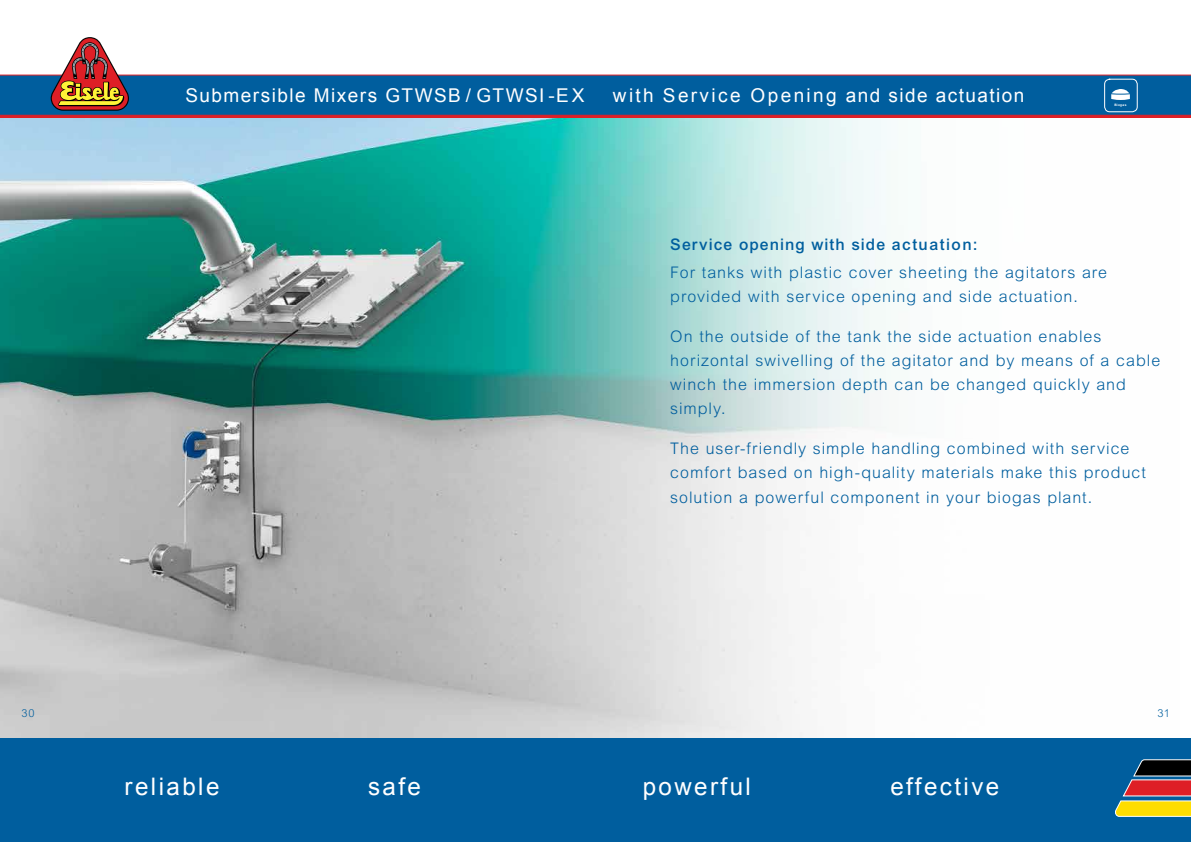
<style>
.page{position:relative;width:1191px;height:842px;background:#fff}
.page>*{position:absolute;margin:0;border:0;box-sizing:border-box;transform-origin:0 0}
.t1{font:24.2px "Arial";letter-spacing:.1em;color:#fff}
.t2{font:19px "Arial";letter-spacing:.125em;color:#fff}
.t3{font:19px "Arial";letter-spacing:.075em;color:#fff}
.t4{font:300 16px/24px "Arial MT Std";letter-spacing:.06em;color:#005e9e}
.t5{font:500 16px "Arial MT Std";letter-spacing:.07em;color:#005e9e}
.t6{font:300 11px "Arial MT Std";color:#005e9e}
.t7{font:700 3.2px "Arial";letter-spacing:.08em;color:#fff}
</style>
<div class="page">
<img style="left:0;top:117px;width:1191px;height:621px">
<hr style="left:0;top:115px;width:1191px;height:2px;background:#de1f26">
<svg style="left:0;top:75px;width:1191px;height:41px;background:#0a5b98"></svg>
<svg style="left:51px;top:37px;width:78px;height:74px"></svg>
<div style="left:0;top:738px;width:1191px;height:104px;background:#005e9e"></div>
<svg style="left:1115px;top:759px;width:76px;height:58px"></svg>
<div style="left:1104px;top:79px;width:33px;height:33px;border:1px solid #fff;border-radius:5px"></div>
<div style="left:1106px;top:101px;width:29px;height:6px;background:#005e9e"></div>
<svg style="left:1110px;top:89px;width:20px;height:11px"></svg>
<p class="t3" style="left:185px;top:83px;width:400px">Submersible Mixers GTWSB / GTWSI - EX</p>
<p class="t2" style="left:613px;top:83px;width:413px">with Service Opening and side actuation</p>
<p class="t7" style="left:1114px;top:102px;width:14px">Biogas</p>
<p class="t5" style="left:670px;top:235px;width:309px">Service opening with side actuation:</p>
<p class="t4" style="left:670px;top:261px;width:438px">For tanks with plastic cover sheeting the agitators are provided with service opening and side actuation.</p>
<p class="t4" style="left:670px;top:325px;width:491px">On the outside of the tank the side actuation enables horizontal swivelling of the agitator and by means of a cable winch the immersion depth can be changed quickly and simply.</p>
<p class="t4" style="left:670px;top:437px;width:477px">The user-friendly simple handling combined with service comfort based on high-quality materials make this product solution a powerful component in your biogas plant.</p>
<p class="t6" style="left:21px;top:707px;width:15px">30</p>
<p class="t6" style="left:1157px;top:707px;width:14px">31</p>
<h1 class="t1" style="left:125px;top:770px;width:96px">reliable</h1>
<h1 class="t1" style="left:368px;top:770px;width:54px">safe</h1>
<h1 class="t1" style="left:642px;top:770px;width:110px">powerful</h1>
<h1 class="t1" style="left:890px;top:770px;width:110px">effective</h1>
</div>
